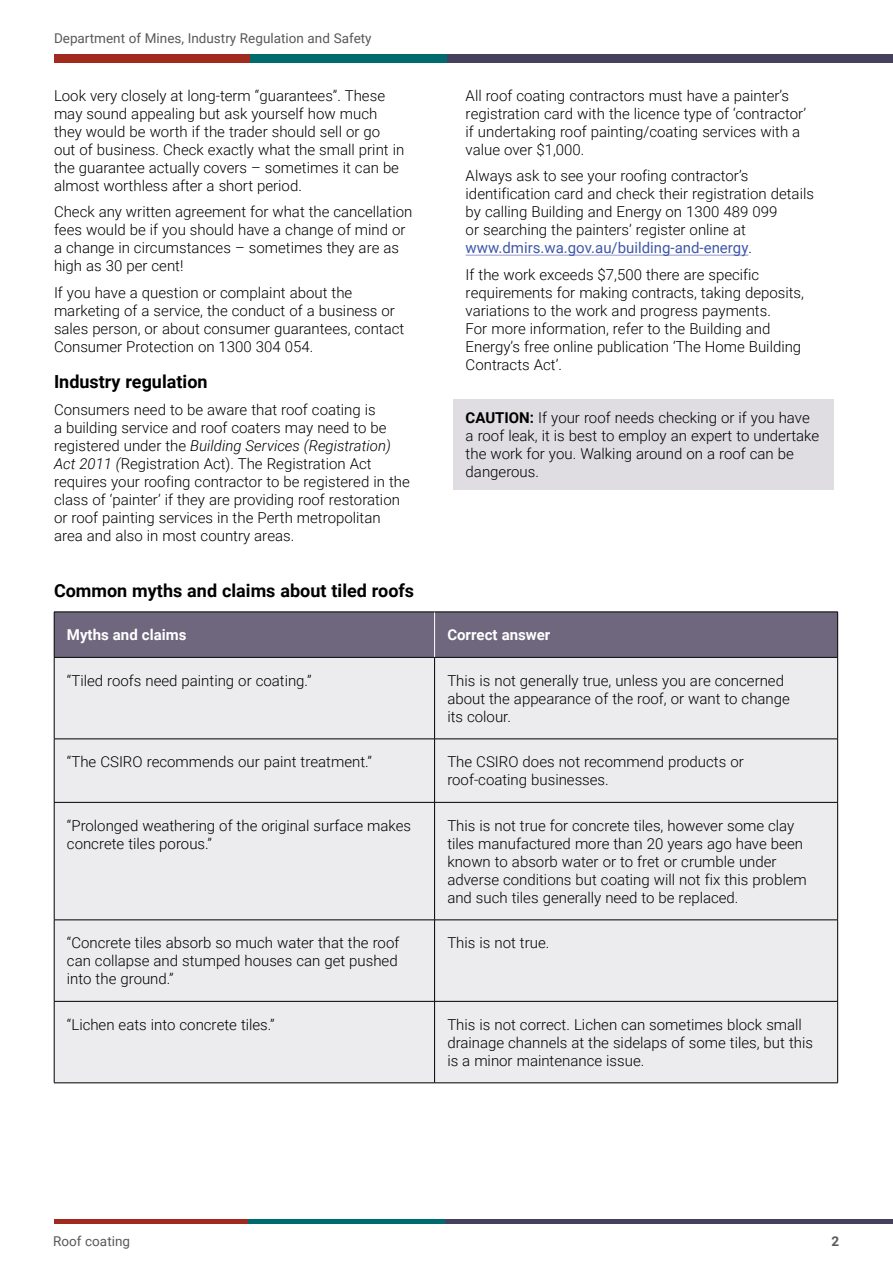
<style>
.page{position:relative;width:893px;height:1263px;background:#fff}
.page>*{position:absolute;margin:0;border:0;box-sizing:border-box;transform-origin:0 0}
.t1{font:700 18px "Roboto";color:#000}
.P_Shaded{font:300 15px/18px "Roboto";color:#000}
.t2{font:700 15px "Roboto";color:#fff}
.t3{font:13.5px "Roboto";color:#58595b}
.t4{font:700 13.5px "Roboto";color:#58595b}
.s1{font-style:italic}
.s2{font-weight:400;color:#3f58a8}
.s3{font-weight:700}
</style>
<div class="page">
<div style="left:446px;top:54px;width:447px;height:9px;background:#45415d"></div>
<div style="left:54px;top:54px;width:196px;height:9px;background:#a02a1d"></div>
<div style="left:250px;top:54px;width:196px;height:9px;background:#006b6e"></div>
<div style="left:445px;top:1219px;width:448px;height:5px;background:#45415d"></div>
<div style="left:54px;top:1219px;width:195px;height:5px;background:#a02a1d"></div>
<div style="left:249px;top:1219px;width:196px;height:5px;background:#006b6e"></div>
<hr style="left:466px;top:255px;width:282px;height:1px;background:#9499cc">
<div style="left:453px;top:399px;width:380px;height:90px;background:#dfdde1"></div>
<div style="left:55px;top:613px;width:782px;height:44px;background:#6f677e"></div>
<div style="left:55px;top:658px;width:782px;height:424px;background:#ecebed"></div>
<hr style="left:54px;top:657px;width:1px;height:82px;background:#000">
<hr style="left:54px;top:739px;width:381px;height:1px;background:#000">
<hr style="left:54px;top:739px;width:1px;height:63px;background:#000">
<hr style="left:54px;top:802px;width:381px;height:1px;background:#000">
<hr style="left:54px;top:802px;width:1px;height:118px;background:#000">
<hr style="left:54px;top:919px;width:381px;height:1px;background:#000">
<hr style="left:54px;top:920px;width:1px;height:81px;background:#000">
<hr style="left:54px;top:1001px;width:381px;height:1px;background:#000">
<hr style="left:54px;top:1001px;width:1px;height:82px;background:#000">
<hr style="left:54px;top:1082px;width:381px;height:1px;background:#000">
<hr style="left:434px;top:612px;width:1px;height:45px;background:#fff">
<hr style="left:434px;top:657px;width:1px;height:82px;background:#000">
<hr style="left:434px;top:739px;width:1px;height:63px;background:#000">
<hr style="left:434px;top:802px;width:1px;height:118px;background:#000">
<hr style="left:434px;top:920px;width:1px;height:81px;background:#000">
<hr style="left:434px;top:1001px;width:1px;height:82px;background:#000">
<hr style="left:837px;top:657px;width:1px;height:82px;background:#000">
<hr style="left:837px;top:739px;width:1px;height:63px;background:#000">
<hr style="left:837px;top:802px;width:1px;height:118px;background:#000">
<hr style="left:837px;top:920px;width:1px;height:81px;background:#000">
<hr style="left:837px;top:1001px;width:1px;height:82px;background:#000">
<hr style="left:435px;top:739px;width:403px;height:1px;background:#000">
<hr style="left:435px;top:802px;width:403px;height:1px;background:#000">
<hr style="left:435px;top:919px;width:403px;height:1px;background:#000">
<hr style="left:435px;top:1001px;width:403px;height:1px;background:#000">
<hr style="left:435px;top:1082px;width:403px;height:1px;background:#000">
<hr style="left:54px;top:612px;width:381px;height:1px;background:#000">
<hr style="left:54px;top:612px;width:1px;height:45px;background:#000">
<hr style="left:435px;top:612px;width:403px;height:1px;background:#000">
<hr style="left:837px;top:612px;width:1px;height:45px;background:#000">
<hr style="left:54px;top:657px;width:381px;height:1px;background:#000">
<hr style="left:435px;top:657px;width:403px;height:1px;background:#000">
<p class="t3" style="left:54px;top:28px;width:319px">Department of Mines, Industry Regulation and Safety</p>
<p class="P_Shaded" style="left:54px;top:86px;width:352px">Look very closely at long-term “guarantees”. These may sound appealing but ask yourself how much they would be worth if the trader should sell or go out of business. Check exactly what the small print in the guarantee actually covers – sometimes it can be almost worthless after a short period.</p>
<p class="P_Shaded" style="left:54px;top:202px;width:360px">Check any written agreement for what the cancellation fees would be if you should have a change of mind or a change in circumstances – sometimes they are as high as 30 per cent!</p>
<p class="P_Shaded" style="left:54px;top:283px;width:352px">If you have a question or complaint about the marketing of a service, the conduct of a business or sales person, or about consumer guarantees, contact Consumer Protection on 1300 304 054.</p>
<h2 class="t1" style="left:54px;top:369px;width:155px">Industry regulation</h2>
<p class="P_Shaded" style="left:54px;top:400px;width:357px">Consumers need to be aware that roof coating is<br>a building service and roof coaters may need to be registered under the <span class="s1">Building Services (Registration)<br>Act 2011 (</span>Registration Act). The Registration Act requires your roofing contractor to be registered in the class of ‘painter’ if they are providing roof restoration or roof painting services in the Perth metropolitan area and also in most country areas.</p>
<p class="P_Shaded" style="left:466px;top:86px;width:342px">All roof coating contractors must have a painter’s registration card with the licence type of ‘contractor’ if undertaking roof painting/coating services with a value over $1,000.</p>
<p class="P_Shaded" style="left:466px;top:166px;width:350px">Always ask to see your roofing contractor’s identification card and check their registration details by calling Building and Energy on 1300 489 099<br>or searching the painters’ register online at <span class="s2">www.dmirs.wa.gov.au/building-and-energy</span>.</p>
<p class="P_Shaded" style="left:466px;top:265px;width:340px">If the work exceeds $7,500 there are specific requirements for making contracts, taking deposits, variations to the work and progress payments.<br>For more information, refer to the Building and Energy’s free online publication ‘The Home Building Contracts Act’.</p>
<p class="P_Shaded" style="left:466px;top:408px;width:355px"><span class="s3">CAUTION:</span> If your roof needs checking or if you have a roof leak, it is best to employ an expert to undertake the work for you. Walking around on a roof can be dangerous.</p>
<h2 class="t1" style="left:54px;top:578px;width:362px">Common myths and claims about tiled roofs</h2>
<p class="t2" style="left:67px;top:624px;width:121px">Myths and claims</p>
<p class="t2" style="left:447px;top:624px;width:105px">Correct answer</p>
<p class="P_Shaded" style="left:67px;top:671px;width:246px">“Tiled roofs need painting or coating.”</p>
<p class="P_Shaded" style="left:447px;top:671px;width:344px">This is not generally true, unless you are concerned about the appearance of the roof, or want to change its colour.</p>
<p class="P_Shaded" style="left:67px;top:752px;width:307px">“The CSIRO recommends our paint treatment.”</p>
<p class="P_Shaded" style="left:447px;top:752px;width:298px">The CSIRO does not recommend products or roof-coating businesses.</p>
<p class="P_Shaded" style="left:67px;top:816px;width:346px">“Prolonged weathering of the original surface makes concrete tiles porous.”</p>
<p class="P_Shaded" style="left:447px;top:816px;width:361px">This is not true for concrete tiles, however some clay tiles manufactured more than 20 years ago have been known to absorb water or to fret or crumble under adverse conditions but coating will not fix this problem and such tiles generally need to be replaced.</p>
<p class="P_Shaded" style="left:67px;top:933px;width:334px;text-align:justify">“Concrete tiles absorb so much water that the roof can collapse and stumped houses can get pushed into the ground.”</p>
<p class="P_Shaded" style="left:447px;top:933px;width:104px">This is not true.</p>
<p class="P_Shaded" style="left:67px;top:1015px;width:209px">“Lichen eats into concrete tiles.”</p>
<p class="P_Shaded" style="left:447px;top:1015px;width:367px">This is not correct. Lichen can sometimes block small drainage channels at the sidelaps of some tiles, but this is a minor maintenance issue.</p>
<p class="t3" style="left:53px;top:1231px;width:78px">Roof coating</p>
<p class="t4" style="left:831px;top:1231px;width:9px">2</p>
</div>
